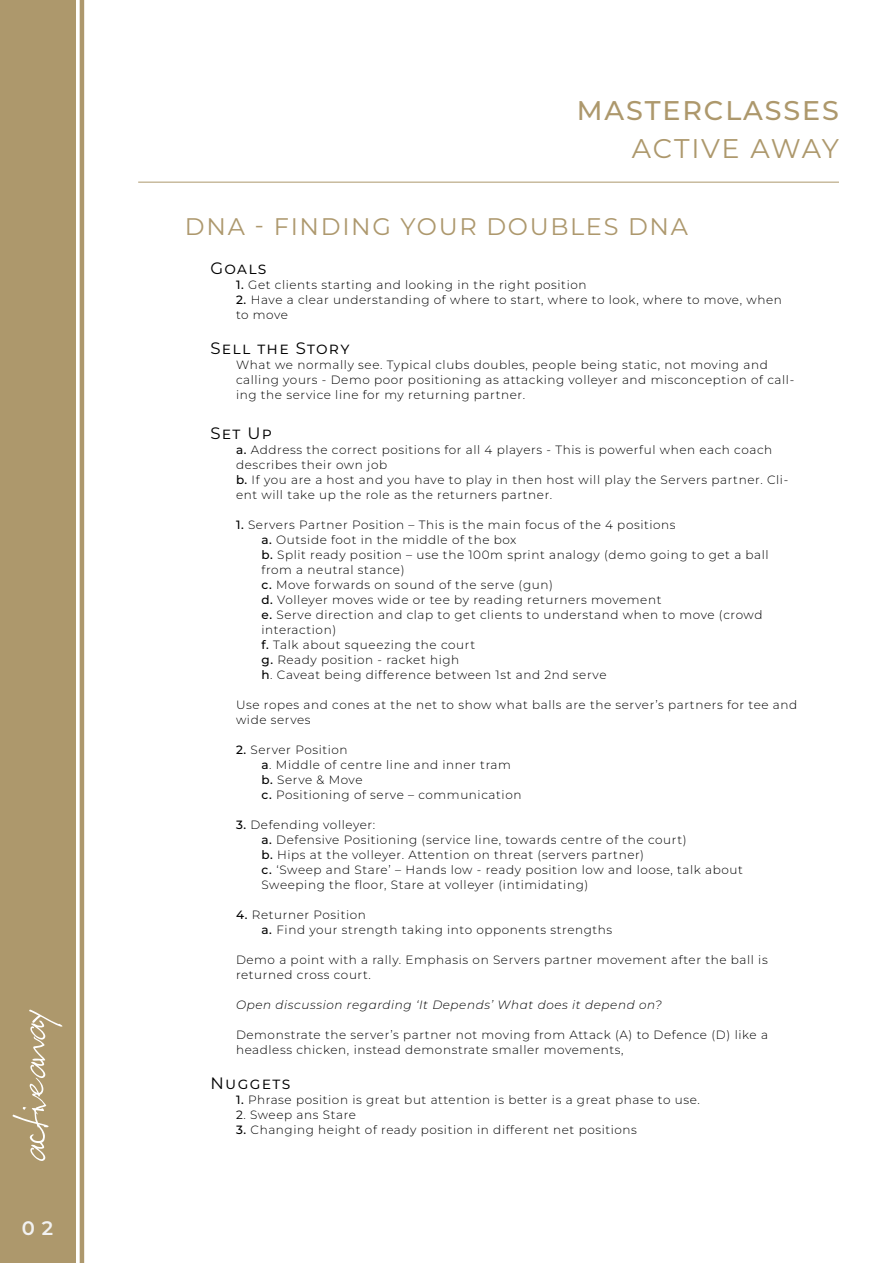
<style>
.page{position:relative;width:893px;height:1263px;background:#fff}
.page>*{position:absolute;margin:0;border:0;box-sizing:border-box;transform-origin:0 0}
.t1{font:100 27px/37.5px "Montserrat";letter-spacing:.07em;color:#ad986c;text-align:right}
.t2{font:100 24px "Montserrat";letter-spacing:.07em;color:#ad986d}
.t3{font:100 19.5px "Montserrat";color:#f2f2f2}
.t4{font:100 16.5px "Montserrat";letter-spacing:.08em;color:#000}
.t5{font:100 12px/15px "Montserrat";letter-spacing:.05em;color:#000}
.t6{font:italic 100 12px "Montserrat";letter-spacing:.05em;color:#000}
</style>
<div class="page">
<div style="left:0;top:0;width:75px;height:1263px;background:#ad986c"></div>
<hr style="left:80px;top:0;width:4px;height:1263px;background:#ad986d">
<svg style="left:13px;top:1010px;width:49px;height:151px"></svg>
<hr style="left:138px;top:182px;width:701px;height:1px;background:#ad986d">
<h3 class="t3" style="left:22px;top:1215px;width:33px">0 2</h3>
<h1 class="t1" style="left:577px;top:91px;width:264px">MASTERCLASSES<br>ACTIVE AWAY</h1>
<h2 class="t2" style="left:185px;top:210px;width:505px">DNA - FINDING YOUR DOUBLES DNA</h2>
<h3 class="t4" style="left:210px;top:258px;width:58px">Goals</h3>
<p class="t5" style="left:236px;top:277px;width:352px">1. Get clients starting and looking in the right position</p>
<p class="t5" style="left:236px;top:292px;width:547px">2. Have a clear understanding of where to start, where to look, where to move, when to move</p>
<h3 class="t4" style="left:210px;top:337px;width:141px">Sell the Story</h3>
<p class="t5" style="left:236px;top:357px;width:560px">What we normally see. Typical clubs doubles, people being static, not moving and calling yours - Demo poor positioning as attacking volleyer and misconception of call&shy;ing the service line for my returning partner.</p>
<h3 class="t4" style="left:210px;top:422px;width:63px">Set Up</h3>
<p class="t5" style="left:236px;top:442px;width:554px">a. Address the correct positions for all 4 players - This is powerful when each coach describes their own job<br>b. If you are a host and you have to play in then host will play the Servers partner. Cli&shy;ent will take up the role as the returners partner.</p>
<p class="t5" style="left:261px;top:517px;width:509px;text-indent:-26px">1. Servers Partner Position – This is the main focus of the 4 positions<br>a. Outside foot in the middle of the box<br>b. Split ready position – use the 100m sprint analogy (demo going to get a ball from a neutral stance)<br>c. Move forwards on sound of the serve (gun)<br>d. Volleyer moves wide or tee by reading returners movement<br>e. Serve direction and clap to get clients to understand when to move (crowd interaction)<br>f. Talk about squeezing the court<br>g. Ready position - racket high<br>h. Caveat being difference between 1st and 2nd serve</p>
<p class="t5" style="left:236px;top:697px;width:563px">Use ropes and cones at the net to show what balls are the server’s partners for tee and wide serves</p>
<p class="t5" style="left:261px;top:742px;width:261px;text-indent:-26px">2. Server Position<br>a. Middle of centre line and inner tram b. Serve &amp; Move<br>c. Positioning of serve – communication</p>
<p class="t5" style="left:261px;top:817px;width:483px;text-indent:-26px">3. Defending volleyer:<br>a. Defensive Positioning (service line, towards centre of the court)<br>b. Hips at the volleyer. Attention on threat (servers partner)<br>c. ‘Sweep and Stare’ – Hands low - ready position low and loose, talk about Sweeping the floor, Stare at volleyer (intimidating)</p>
<p class="t5" style="left:261px;top:907px;width:352px;text-indent:-26px">4. Returner Position<br>a. Find your strength taking into opponents strengths</p>
<p class="t5" style="left:236px;top:952px;width:533px">Demo a point with a rally. Emphasis on Servers partner movement after the ball is returned cross court.</p>
<p class="t6" style="left:236px;top:997px;width:427px">Open discussion regarding ‘It Depends’ What does it depend on?</p>
<p class="t5" style="left:236px;top:1027px;width:533px">Demonstrate the server’s partner not moving from Attack (A) to Defence (D) like a headless chicken, instead demonstrate smaller movements,</p>
<h3 class="t4" style="left:210px;top:1072px;width:81px">Nuggets</h3>
<p class="t5" style="left:236px;top:1091px;width:465px">1. Phrase position is great but attention is better is a great phase to use.</p>
<p class="t5" style="left:236px;top:1106px;width:122px">2. Sweep ans Stare</p>
<p class="t5" style="left:236px;top:1121px;width:403px">3. Changing height of ready position in different net positions</p>
</div>
